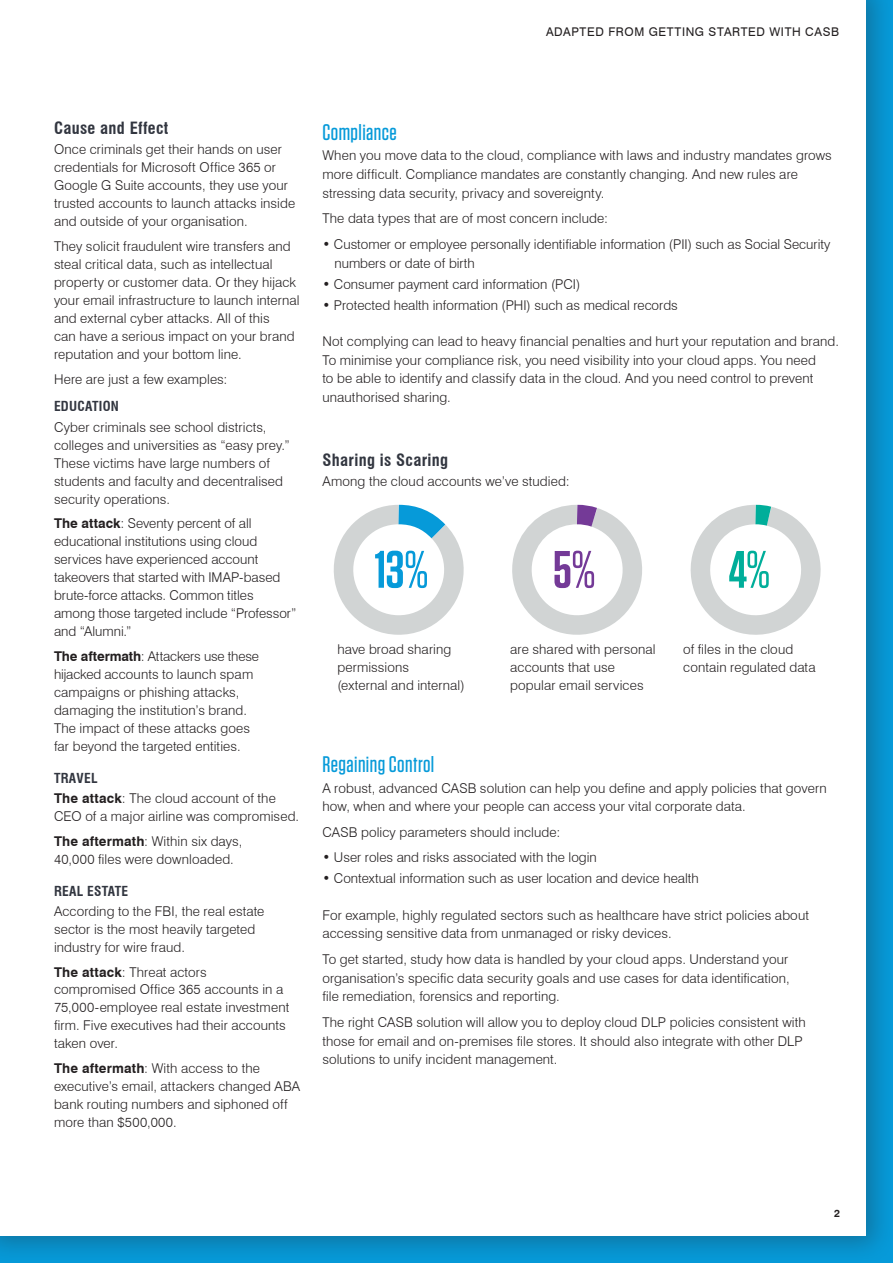
<style>
.page{position:relative;width:893px;height:1263px;background:#fff}
.page>*{position:absolute;margin:0;border:0;box-sizing:border-box;transform-origin:0 0}
.t1{font:600 52.5px "Tungsten";color:#069ad9}
.t2{font:600 52.5px "Tungsten";color:#743a97}
.t3{font:600 52.5px "Tungsten";color:#00ae9a}
.t4{font:500 22.5px "Tungsten";letter-spacing:.02em;color:#069ad9}
.t5{font:700 condensed 16.5px "Swiss 721 BT";letter-spacing:.02em;color:#323640}
.t6{font:300 13.5px/18px "Swiss 721 BT";letter-spacing:.005em;color:#231f20}
.t7{font:700 condensed 13.5px "Swiss 721 BT";letter-spacing:.02em;color:#323640}
.t8{font:12px "Swiss 721 BT";letter-spacing:.05em;color:#231f20}
.t9{font:700 10.5px "Swiss 721 BT";color:#231f20}
.s1{font-weight:700}
.s2{font-weight:700;font-stretch:condensed;color:#323640}
.s3{font-weight:400}
</style>
<div class="page">
<div style="left:0;top:0;width:893px;height:1263px;background:#231f20;opacity:.3"></div>
<div style="left:0;top:0;width:866px;height:1236px;background:#fff"></div>
<svg style="left:333px;top:504px;width:131px;height:131px"></svg>
<svg style="left:512px;top:504px;width:127px;height:131px"></svg>
<svg style="left:690px;top:504px;width:127px;height:131px"></svg>
<p class="t8" style="left:546px;top:25px;width:294px">ADAPTED FROM GETTING STARTED WITH CASB</p>
<p class="t5" style="left:54px;top:118px;width:116px">Cause and Effect</p>
<p class="t6" style="left:54px;top:140px;width:243px">Once criminals get their hands on user credentials for Microsoft Office 365 or Google G Suite accounts, they use your trusted accounts to launch attacks inside and outside of your organisation.</p>
<p class="t6" style="left:54px;top:237px;width:247px">They solicit fraudulent wire transfers and steal critical data, such as intellectual property or customer data. Or they hijack your email infrastructure to launch internal and external cyber attacks. All of this<br>can have a serious impact on your brand reputation and your bottom line.</p>
<p class="t6" style="left:54px;top:370px;width:175px">Here are just a few examples:</p>
<p class="t7" style="left:54px;top:398px;width:66px">EDUCATION</p>
<p class="t6" style="left:54px;top:418px;width:237px">Cyber criminals see school districts, colleges and universities as “easy prey.” These victims have large numbers of students and faculty and decentralised security operations.</p>
<p class="t6" style="left:54px;top:514px;width:244px"><span class="s1">The attack</span>: Seventy percent of all educational institutions using cloud services have experienced account takeovers that started with IMAP-based brute-force attacks. Common titles among those targeted include “Professor” and “Alumni.”</p>
<p class="t6" style="left:54px;top:647px;width:207px"><span class="s1">The aftermath</span>: Attackers use these hijacked accounts to launch spam campaigns or phishing attacks, damaging the institution’s brand.<br>The impact of these attacks goes far beyond the targeted entities.</p>
<p class="t6" style="left:54px;top:768px;width:223px;line-height:20.1px"><span class="s2">TRAVEL<br></span><span class="s1">The attack</span>: The cloud account of the</p>
<p class="t6" style="left:54px;top:804px;width:247px;line-height:24.8px">CEO of a major airline was compromised.<br><span class="s1">The aftermath</span>: Within six days,</p>
<p class="t6" style="left:54px;top:850px;width:181px">40,000 files were downloaded.</p>
<p class="t7" style="left:54px;top:882px;width:76px">REAL ESTATE</p>
<p class="t6" style="left:54px;top:902px;width:212px">According to the FBI, the real estate sector is the most heavily targeted industry for wire fraud.</p>
<p class="t6" style="left:54px;top:962px;width:237px"><span class="s1">The attack</span>: Threat actors compromised Office 365 accounts in a<br>75,000-employee real estate investment firm. Five executives had their accounts taken over.</p>
<p class="t6" style="left:54px;top:1059px;width:248px"><span class="s1">The aftermath</span>: With access to the executive’s email, attackers changed ABA bank routing numbers and siphoned off more than $500,000.</p>
<h2 class="t4" style="left:322px;top:120px;width:76px">Compliance</h2>
<p class="t6" style="left:322px;top:146px;width:511px;line-height:18.8px">When you move data to the cloud, compliance with laws and industry mandates grows more difficult. Compliance mandates are constantly changing. And new rules are stressing data security, privacy and sovereignty.</p>
<p class="t6" style="left:322px;top:210px;width:287px">The data types that are of most concern include:</p>
<p class="t6" style="left:334px;top:235px;width:497px;line-height:18.8px;text-indent:-12px">• Customer or employee personally identifiable information (PII) such as Social Security numbers or date of birth</p>
<p class="t6" style="left:322px;top:275px;width:259px">• Consumer payment card information (PCI)</p>
<p class="t6" style="left:322px;top:296px;width:357px">• Protected health information (PHI) such as medical records</p>
<p class="t6" style="left:322px;top:332px;width:518px;line-height:18.8px">Not complying can lead to heavy financial penalties and hurt your reputation and brand.<br>To minimise your compliance risk, you need visibility into your cloud apps. You need<br>to be able to identify and classify data in the cloud. And you need control to prevent unauthorised sharing.</p>
<p class="t5" style="left:322px;top:450px;width:127px">Sharing is Scaring</p>
<p class="t6" style="left:322px;top:472px;width:249px">Among the cloud accounts we’ve studied:</p>
<h1 class="t1" style="left:375px;top:542px;width:56px">13<span class="s3">%</span></h1>
<h1 class="t2" style="left:553px;top:542px;width:44px">5<span class="s3">%</span></h1>
<h1 class="t3" style="left:728px;top:542px;width:44px">4<span class="s3">%</span></h1>
<p class="t6" style="left:337px;top:640px;width:129px">have broad sharing permissions<br>(external and internal)</p>
<p class="t6" style="left:510px;top:640px;width:147px">are shared with personal accounts that use popular email services</p>
<p class="t6" style="left:683px;top:640px;width:134px">of files in the cloud contain regulated data</p>
<h2 class="t4" style="left:322px;top:752px;width:113px">Regaining Control</h2>
<p class="t6" style="left:322px;top:778px;width:506px;line-height:18.8px">A robust, advanced CASB solution can help you define and apply policies that govern how, when and where your people can access your vital corporate data.</p>
<p class="t6" style="left:322px;top:823px;width:239px">CASB policy parameters should include:</p>
<p class="t6" style="left:322px;top:848px;width:276px">• User roles and risks associated with the login</p>
<p class="t6" style="left:322px;top:869px;width:378px">• Contextual information such as user location and device health</p>
<p class="t6" style="left:322px;top:905px;width:488px;line-height:18.8px">For example, highly regulated sectors such as healthcare have strict policies about accessing sensitive data from unmanaged or risky devices.</p>
<p class="t6" style="left:322px;top:949px;width:469px;line-height:18.8px;text-align:justify">To get started, study how data is handled by your cloud apps. Understand your organisation’s specific data security goals and use cases for data identification, file remediation, forensics and reporting.</p>
<p class="t6" style="left:322px;top:1012px;width:485px;line-height:18.8px">The right CASB solution will allow you to deploy cloud DLP policies consistent with those for email and on-premises file stores. It should also integrate with other DLP solutions to unify incident management.</p>
<p class="t9" style="left:834px;top:1207px;width:7px">2</p>
</div>
